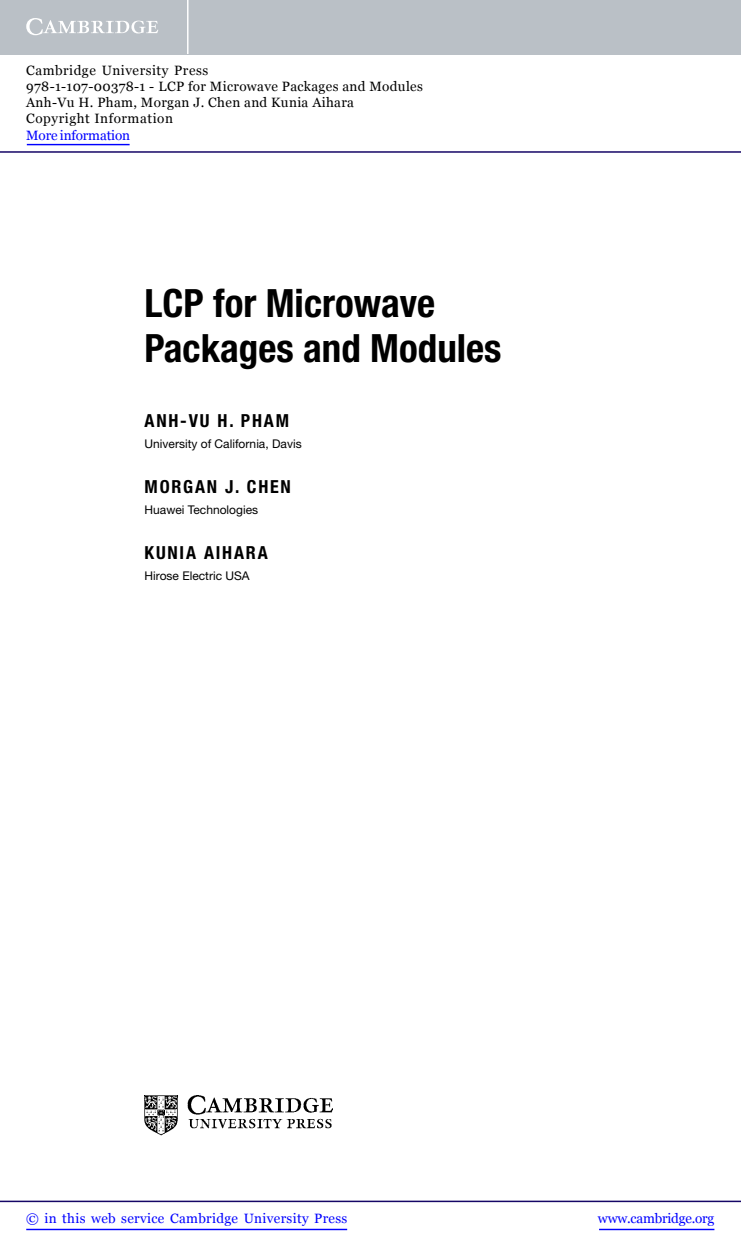
<style>
.page{position:relative;width:741px;height:1253px;background:#fff}
.page>*{position:absolute;margin:0;border:0;box-sizing:border-box;transform-origin:0 0}
.t1{font:700 condensed 39px/45px "Helvetica Neue LT Std";color:#000}
.t2{font:700 condensed 18px "Helvetica Neue LT Std";letter-spacing:.1em;color:#000}
.t3{font:13.5px/16.2px "Georgia";letter-spacing:.025em;color:#000}
.t4{font:13.5px "Georgia";letter-spacing:.025em;color:#00f}
.t5{font:13.5px "Georgia";letter-spacing:-.015em;color:#00f}
.t6{font:13.5px "Georgia";letter-spacing:-.01em;color:#00f}
.t7{font:12px "Helvetica Neue LT Std";color:#000}
</style>
<div class="page">
<img style="left:145px;top:1095px;width:187px;height:40px">
<div style="left:0;top:0;width:741px;height:54px;background:#bac0c6"></div>
<svg style="left:26px;top:18px;width:132px;height:17px"></svg>
<hr style="left:187px;top:0;width:2px;height:54px;background:#fff">
<hr style="left:0;top:151px;width:741px;height:2px;background:#150666">
<hr style="left:27px;top:144px;width:103px;height:1px;background:#00f">
<hr style="left:599px;top:1228px;width:115px;height:2px;background:#00f">
<hr style="left:0;top:1200px;width:741px;height:2px;background:#150666">
<hr style="left:26px;top:1228px;width:321px;height:2px;background:#00f">
<p class="t3" style="left:26px;top:62px;width:398px">Cambridge University Press<br>978-1-107-00378-1 - LCP for Microwave Packages and Modules Anh-Vu H. Pham, Morgan J. Chen and Kunia Aihara<br>Copyright Information</p>
<p class="t6" style="left:26px;top:127px;width:105px">More information</p>
<p class="t1" style="left:145px;top:280px;width:359px">LCP for Microwave<br>Packages and Modules</p>
<p class="t2" style="left:145px;top:409px;width:121px">Anh-Vu H. Pham</p>
<p class="t7" style="left:145px;top:436px;width:159px">University of California, Davis</p>
<p class="t2" style="left:145px;top:475px;width:148px">Morgan J. Chen</p>
<p class="t7" style="left:145px;top:502px;width:115px">Huawei Technologies</p>
<p class="t2" style="left:145px;top:541px;width:123px">Kunia Aihara</p>
<p class="t7" style="left:145px;top:568px;width:107px">Hirose Electric USA</p>
<p class="t4" style="left:26px;top:1211px;width:323px">© in this web service Cambridge University Press</p>
<p class="t5" style="left:598px;top:1211px;width:118px">www.cambridge.org</p>
</div>
